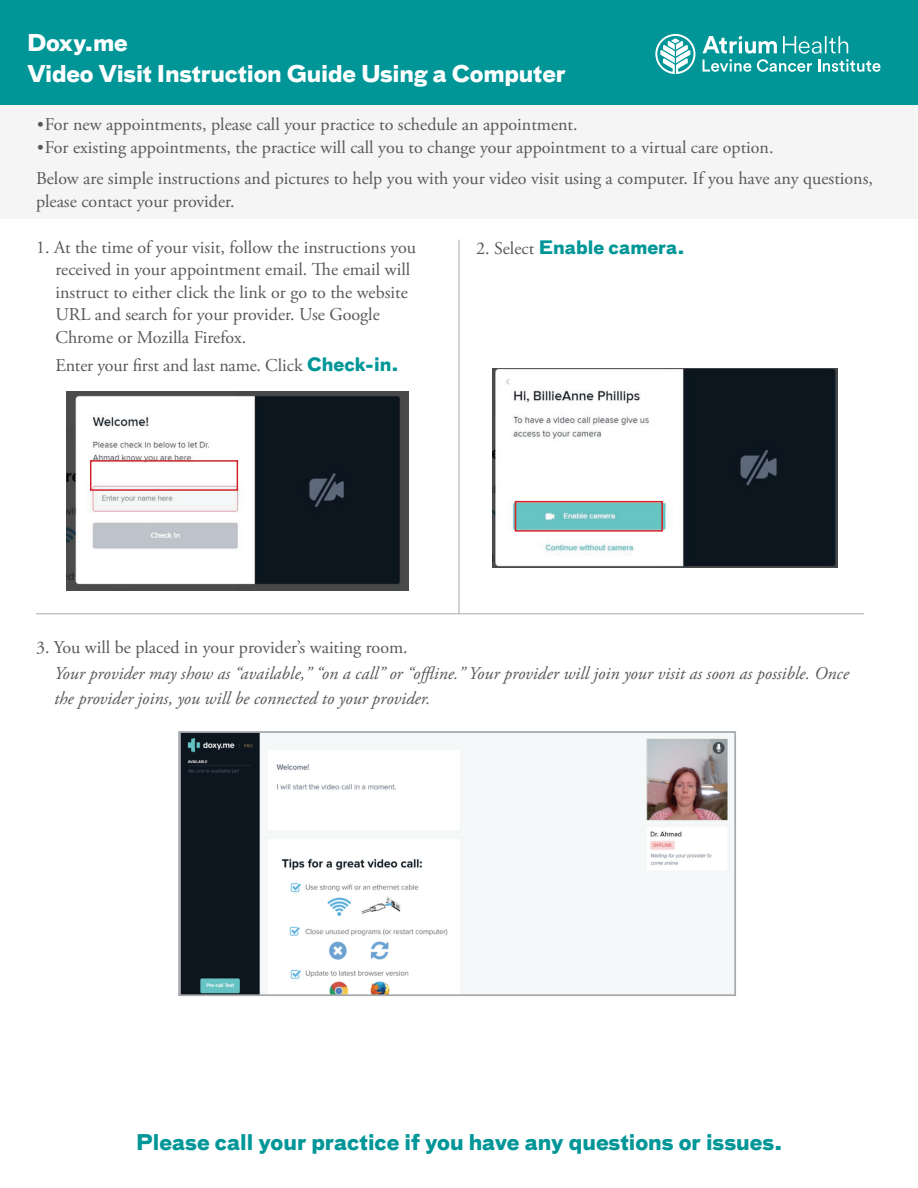
<style>
.page{position:relative;width:918px;height:1188px;background:#fff}
.page>*{position:absolute;margin:0;border:0;box-sizing:border-box;transform-origin:0 0}
.t1{font:700 22.5px "Bau Pro";letter-spacing:-.01em;color:#fff}
.t2{font:700 21px "Bau Pro";color:#009698}
.t3{font:18px/22.5px "Adobe Garamond Pro";color:#57585a}
.t4{font:italic 18px/25.5px "Adobe Garamond Pro";color:#57585a}
.t5{font:700 18px "Bau Pro";color:#009698}
.s1{font-family:"Chronicle Text G2"}
.s2{font-family:"Bau Pro";font-weight:700;color:#009698}
.s3{font-family:"Adobe Garamond Pro";font-weight:400;color:#57585a}
</style>
<div class="page">
<div style="left:0;top:98px;width:918px;height:120px;background:#f5f5f6"></div>
<div style="left:0;top:0;width:918px;height:105px;background:#009698"></div>
<hr style="left:459px;top:240px;width:1px;height:373px;background:#a8a9ad">
<hr style="left:36px;top:613px;width:828px;height:1px;background:#a8a9ad">
<img style="left:67px;top:391px;width:341px;height:199px">
<img style="left:492px;top:368px;width:345px;height:200px">
<img style="left:181px;top:734px;width:550px;height:259px">
<div style="left:178px;top:731px;width:558px;height:265px;border:2px solid #a8a9ad"></div>
<div style="left:90px;top:460px;width:148px;height:31px;border:2px solid #d1232a"></div>
<div style="left:515px;top:501px;width:148px;height:31px;border:2px solid #d1232a"></div>
<svg style="left:655px;top:34px;width:40px;height:40px"></svg>
<svg style="left:703px;top:36px;width:178px;height:36px"></svg>
<p class="t1" style="left:27px;top:23px;width:102px">Doxy.me</p>
<p class="t1" style="left:27px;top:54px;width:540px">Video Visit Instruction Guide Using a Computer</p>
<p class="t3" style="left:36px;top:114px;width:543px"><span class="s1">•</span>For new appointments, please call your practice to schedule an appointment.</p>
<p class="t3" style="left:36px;top:136px;width:739px"><span class="s1">•</span>For existing appointments, the practice will call you to change your appointment to a virtual care option.</p>
<p class="t3" style="left:36px;top:168px;width:839px">Below are simple instructions and pictures to help you with your video visit using a computer. If you have any questions, please contact your provider.</p>
<p class="t3" style="left:55px;top:236px;width:362px;text-indent:-19px">1. At the time of your visit, follow the instructions you received in your appointment email. The email will instruct to either click the link or go to the website URL and search for your provider. Use Google Chrome or Mozilla Firefox.</p>
<p class="t3" style="left:55px;top:355px;width:345px">Enter your first and last name. Click <span class="s2">Check-in.</span></p>
<p class="t5" style="left:476px;top:231px;width:210px"><span class="s3">2. Select</span> Enable camera.</p>
<p class="t3" style="left:36px;top:637px;width:373px">3. You will be placed in your provider’s waiting room.</p>
<p class="t4" style="left:54px;top:661px;width:796px">Your provider may show as “available,” “on a call” or “offline.” Your provider will join your visit as soon as possible. Once the provider joins, you will be connected to your provider.</p>
<p class="t2" style="left:136px;top:1124px;width:648px">Please call your practice if you have any questions or issues.</p>
</div>
